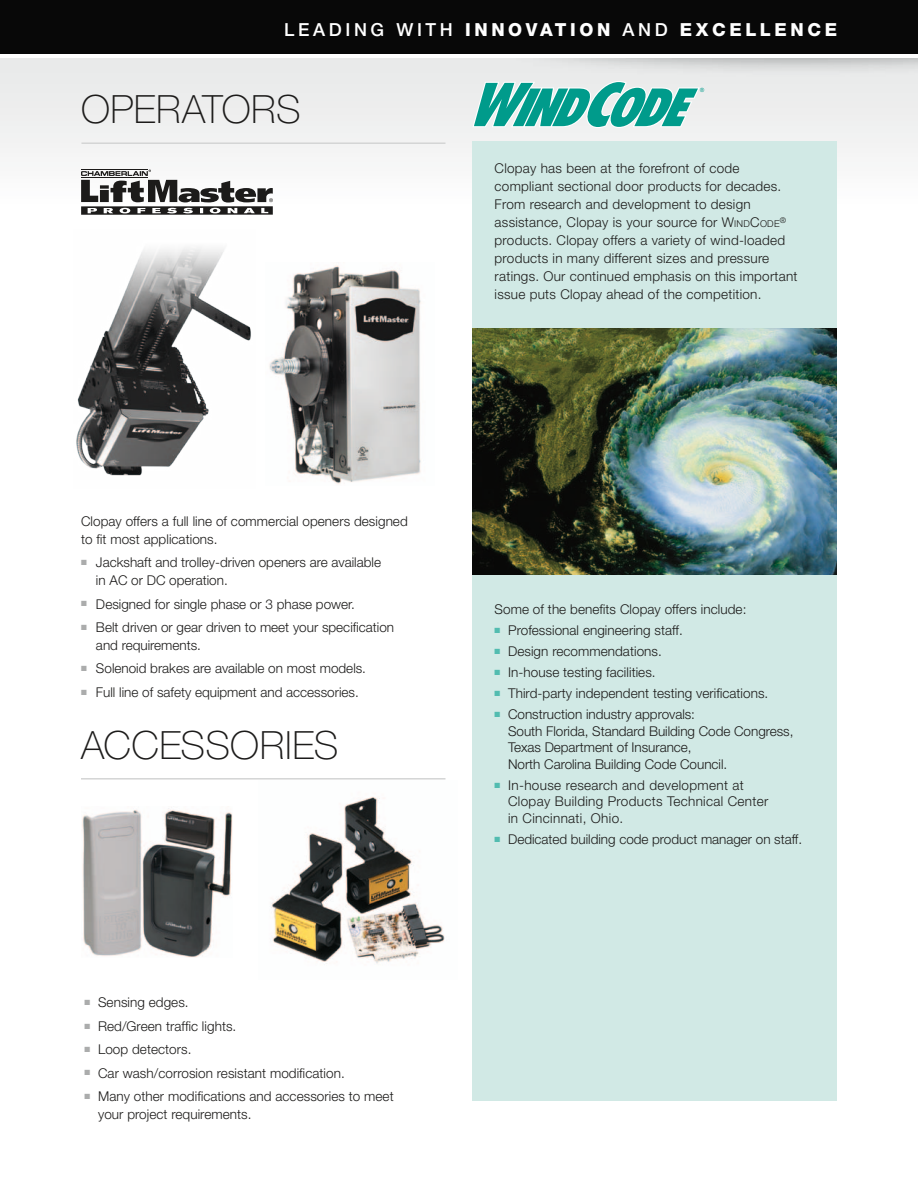
<style>
.page{position:relative;width:918px;height:1188px;background:#fff}
.page>*{position:absolute;margin:0;border:0;box-sizing:border-box;transform-origin:0 0}
.t1{font:100 39px "Helvetica Neue";letter-spacing:.01em;color:#1c1b1a}
.t2{font:800 18px "Helvetica Neue";letter-spacing:.2em;color:#fff}
.t3{font:300 13.5px/18px "Helvetica Neue";letter-spacing:.005em;color:#1c1b1a}
.t4{font:300 13.5px/16.5px "Helvetica Neue";letter-spacing:.025em;color:#1c1b1a}
.t5{font:300 7.8px "Helvetica Neue";color:#1c1b1a}
.s1{font-weight:500}
.s2{font-style:inherit}
.s3{font-size:9.45px}
</style>
<div class="page">
<div style="left:0;top:49px;width:918px;height:201px;background:linear-gradient(to right,#f2f2f2,#f3f4f4)"></div>
<img style="left:459px;top:57px;width:459px;height:53px">
<div style="left:472px;top:141px;width:365px;height:960px;background:#d1e9e5"></div>
<div style="left:0;top:0;width:918px;height:54px;background:#080808"></div>
<hr style="left:81px;top:778px;width:365px;height:2px;background:#d4d5d5">
<svg style="left:472px;top:81px;width:232px;height:47px"></svg>
<img style="left:473px;top:328px;width:364px;height:247px">
<svg style="left:81px;top:213px;width:192px;height:2px"></svg>
<svg style="left:81px;top:170px;width:192px;height:43px"></svg>
<img style="left:269px;top:265px;width:152px;height:219px">
<img style="left:271px;top:797px;width:174px;height:167px">
<img style="left:82px;top:808px;width:150px;height:150px">
<hr style="left:81px;top:142px;width:365px;height:2px;background:#d4d5d5">
<img style="left:73px;top:230px;width:183px;height:246px">
<hr style="left:0;top:54px;width:918px;height:3px;background:#fff">
<h2 class="t2" style="left:284px;top:19px;width:554px"><span class="s1">LEADING WITH</span> INNOVATION <span class="s1">AND</span> EXCELLENCE</h2>
<h1 class="t1" style="left:81px;top:87px;width:221px">OPERATORS</h1>
<p class="t3" style="left:81px;top:512px;width:328px">Clopay offers a full line of commercial openers designed to fit most applications.</p>
<p class="t3" style="left:96px;top:553px;width:287px;text-indent:-15px"><sup>■</sup> Jackshaft and trolley-driven openers are available in AC or DC operation.</p>
<p class="t3" style="left:81px;top:595px;width:276px"><sup>■</sup> Designed for single phase or 3 phase power.</p>
<p class="t3" style="left:96px;top:618px;width:300px;text-indent:-15px"><sup>■</sup> Belt driven or gear driven to meet your specification and requirements.</p>
<p class="t3" style="left:81px;top:659px;width:287px"><sup>■</sup> Solenoid brakes are available on most models.</p>
<p class="t3" style="left:81px;top:683px;width:279px"><sup>■</sup> Full line of safety equipment and accessories.</p>
<h1 class="t1" style="left:81px;top:722px;width:259px">ACCESSORIES</h1>
<p class="t3" style="left:85px;top:993px;width:106px"><sup>■</sup> Sensing edges.</p>
<p class="t3" style="left:85px;top:1017px;width:153px"><sup>■</sup> Red/Green traffic lights.</p>
<p class="t3" style="left:85px;top:1040px;width:108px"><sup>■</sup> Loop detectors.</p>
<p class="t3" style="left:85px;top:1063px;width:262px"><sup>■</sup> Car wash/corrosion resistant modification.</p>
<p class="t3" style="left:98px;top:1087px;width:297px;text-indent:-13px"><sup>■</sup> Many other modifications and accessories to meet your project requirements.</p>
<p class="t3" style="left:495px;top:159px;width:288px">Clopay has been at the forefront of code compliant sectional door products for decades.<br>From research and development to design assistance, Clopay is your source for <span class="s2">W</span><span class="s3">IND</span><span class="s2">C</span><span class="s3">ODE</span></p>
<p class="t5" style="left:780px;top:215px;width:8px">®</p>
<p class="t3" style="left:495px;top:231px;width:304px">products. Clopay offers a variety of wind-loaded products in many different sizes and pressure ratings. Our continued emphasis on this important issue puts Clopay ahead of the competition.</p>
<p class="t3" style="left:495px;top:600px;width:253px">Some of the benefits Clopay offers include:</p>
<p class="t3" style="left:495px;top:621px;width:190px"><sup>■</sup> Professional engineering staff.</p>
<p class="t3" style="left:495px;top:642px;width:169px"><sup>■</sup> Design recommendations.</p>
<p class="t3" style="left:495px;top:663px;width:163px"><sup>■</sup> In-house testing facilities.</p>
<p class="t3" style="left:495px;top:684px;width:275px"><sup>■</sup> Third-party independent testing verifications.</p>
<p class="t3" style="left:508px;top:706px;width:287px;line-height:16.5px;text-indent:-13px"><sup>■</sup> Construction industry approvals:<br>South Florida, Standard Building Code Congress, Texas Department of Insurance,<br>North Carolina Building Code Council.</p>
<p class="t4" style="left:508px;top:777px;width:262px;text-indent:-13px"><sup>■</sup> In-house research and development at<br>Clopay Building Products Technical Center in Cincinnati, Ohio.</p>
<p class="t3" style="left:495px;top:830px;width:309px"><sup>■</sup> Dedicated building code product manager on staff.</p>
</div>
